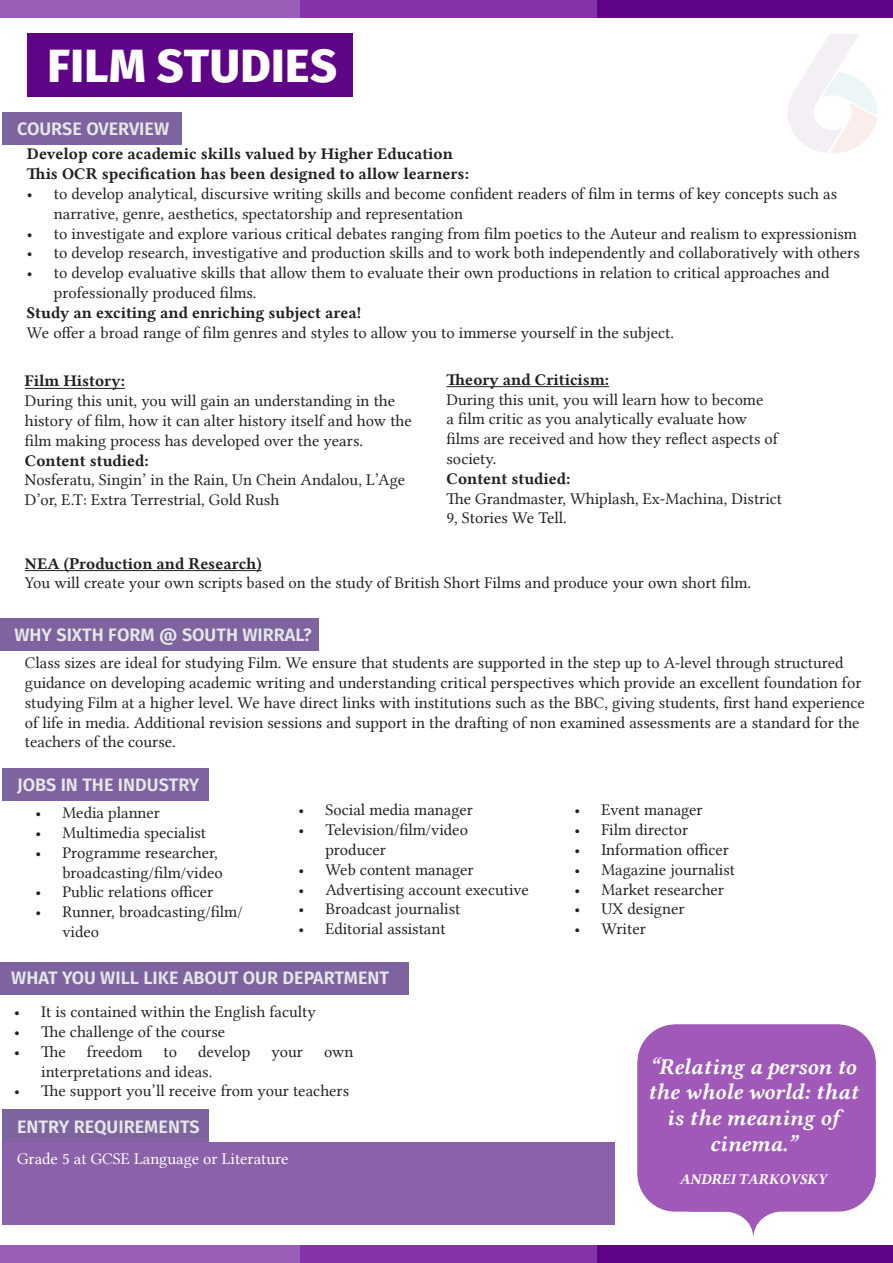
<style>
.page{position:relative;width:893px;height:1263px;background:#fff}
.page>*{position:absolute;margin:0;border:0;box-sizing:border-box;transform-origin:0 0}
.t1{font:800 46.5px "Fira Sans";letter-spacing:.01em;color:#fff}
.t2{font:22.5px/25.5px "Lin Libertine BI";color:#fff;text-align:center}
.t3{font:600 18px "Fira Sans";color:#e6e7e9}
.t4{font:16.5px/19.8px "Lin Libertine";color:#231f20}
.t5{font:16.5px "Lin Libertine B";color:#231f20}
.t6{font:16.5px "Lin Libertine";color:#fff}
.t7{font:15px "Lin Libertine BI";color:#fff}
</style>
<div class="page">
<div style="left:0;top:0;width:301px;height:17px;background:#9b5db6"></div>
<div style="left:597px;top:0;width:296px;height:17px;background:#5f0486"></div>
<div style="left:301px;top:0;width:296px;height:17px;background:#8633aa"></div>
<div style="left:0;top:1245px;width:301px;height:17px;background:#9b5db6"></div>
<div style="left:597px;top:1245px;width:296px;height:17px;background:#5f0486"></div>
<div style="left:301px;top:1245px;width:296px;height:17px;background:#8633aa"></div>
<img style="left:637px;top:1025px;width:238px;height:210px">
<div style="left:28px;top:33px;width:325px;height:64px;background:#5f0486"></div>
<div style="left:3px;top:112px;width:179px;height:32px;background:#7d649f"></div>
<div style="left:0;top:618px;width:319px;height:33px;background:#7d649f"></div>
<div style="left:3px;top:768px;width:206px;height:33px;background:#7d649f"></div>
<div style="left:0;top:962px;width:408px;height:33px;background:#7d649f"></div>
<div style="left:3px;top:1109px;width:206px;height:33px;background:#7d649f"></div>
<div style="left:3px;top:1142px;width:612px;height:83px;background:#8b61a9"></div>
<hr style="left:25px;top:388px;width:100px;height:1px;background:#231f20">
<hr style="left:446px;top:386px;width:163px;height:1px;background:#231f20">
<hr style="left:25px;top:570px;width:237px;height:1px;background:#231f20">
<p class="t1" style="left:47px;top:34px;width:291px">FILM STUDIES</p>
<p class="t3" style="left:17px;top:116px;width:154px">COURSE OVERVIEW</p>
<p class="t5" style="left:27px;top:143px;width:427px">Develop core academic skills valued by Higher Education</p>
<p class="t5" style="left:27px;top:162px;width:443px">This OCR specification has been designed to allow learners:</p>
<p class="t4" style="left:54px;top:184px;width:785px;text-indent:-27px">• to develop analytical, discursive writing skills and become confident readers of film in terms of key concepts such as narrative, genre, aesthetics, spectatorship and representation</p>
<p class="t4" style="left:27px;top:223px;width:831px">• to investigate and explore various critical debates ranging from film poetics to the Auteur and realism to expressionism</p>
<p class="t4" style="left:27px;top:243px;width:834px">• to develop research, investigative and production skills and to work both independently and collaboratively with others</p>
<p class="t4" style="left:54px;top:263px;width:777px;text-indent:-27px">• to develop evaluative skills that allow them to evaluate their own productions in relation to critical approaches and professionally produced films.</p>
<p class="t5" style="left:27px;top:301px;width:336px">Study an exciting and enriching subject area!</p>
<p class="t4" style="left:27px;top:322px;width:649px">We offer a broad range of film genres and styles to allow you to immerse yourself in the subject.</p>
<p class="t5" style="left:25px;top:370px;width:102px">Film History:</p>
<p class="t4" style="left:25px;top:391px;width:389px">During this unit, you will gain an understanding in the history of film, how it can alter history itself and how the film making process has developed over the years.</p>
<p class="t5" style="left:25px;top:449px;width:125px">Content studied:</p>
<p class="t4" style="left:25px;top:470px;width:382px">Nosferatu, Singin’ in the Rain, Un Chein Andalou, L’Age<br>D’or, E.T: Extra Terrestrial, Gold Rush</p>
<p class="t5" style="left:446px;top:368px;width:164px">Theory and Criticism:</p>
<p class="t4" style="left:446px;top:389px;width:333px">During this unit, you will learn how to become<br>a film critic as you analytically evaluate how films are received and how they reflect aspects of society.</p>
<p class="t5" style="left:446px;top:467px;width:125px">Content studied:</p>
<p class="t4" style="left:446px;top:488px;width:337px">The Grandmaster, Whiplash, Ex-Machina, District<br>9, Stories We Tell.</p>
<p class="t5" style="left:25px;top:552px;width:238px">NEA (Production and Research)</p>
<p class="t4" style="left:25px;top:573px;width:728px">You will create your own scripts based on the study of British Short Films and produce your own short film.</p>
<p class="t3" style="left:14px;top:622px;width:299px">WHY SIXTH FORM @ SOUTH WIRRAL?</p>
<p class="t4" style="left:25px;top:653px;width:842px">Class sizes are ideal for studying Film. We ensure that students are supported in the step up to A-level through structured guidance on developing academic writing and understanding critical perspectives which provide an excellent foundation for studying Film at a higher level. We have direct links with institutions such as the BBC, giving students, first hand experience of life in media. Additional revision sessions and support in the drafting of non examined assessments are a standard for the teachers of the course.</p>
<p class="t3" style="left:17px;top:772px;width:184px">JOBS IN THE INDUSTRY</p>
<p class="t4" style="left:35px;top:803px;width:126px">• Media planner</p>
<p class="t4" style="left:35px;top:823px;width:172px">• Multimedia specialist</p>
<p class="t4" style="left:62px;top:842px;width:162px;text-indent:-27px">• Programme researcher, broadcasting/film/video</p>
<p class="t4" style="left:35px;top:882px;width:179px">• Public relations officer</p>
<p class="t4" style="left:62px;top:902px;width:182px;text-indent:-27px">• Runner, broadcasting/film/ video</p>
<p class="t4" style="left:298px;top:800px;width:176px">• Social media manager</p>
<p class="t4" style="left:325px;top:820px;width:144px;text-indent:-27px">• Television/film/video producer</p>
<p class="t4" style="left:298px;top:859px;width:177px">• Web content manager</p>
<p class="t4" style="left:298px;top:879px;width:232px">• Advertising account executive</p>
<p class="t4" style="left:298px;top:899px;width:164px">• Broadcast journalist</p>
<p class="t4" style="left:298px;top:919px;width:149px">• Editorial assistant</p>
<p class="t3" style="left:11px;top:965px;width:379px">WHAT YOU WILL LIKE ABOUT OUR DEPARTMENT</p>
<p class="t4" style="left:14px;top:1002px;width:303px">• It is contained within the English faculty</p>
<p class="t4" style="left:14px;top:1022px;width:212px">• The challenge of the course</p>
<p class="t4" style="left:14px;top:1041px;width:53px">• The</p>
<p class="t4" style="left:87px;top:1041px;width:57px">freedom</p>
<p class="t4" style="left:164px;top:1041px;width:15px">to</p>
<p class="t4" style="left:198px;top:1041px;width:54px">develop</p>
<p class="t4" style="left:271px;top:1041px;width:33px">your</p>
<p class="t4" style="left:324px;top:1041px;width:31px">own</p>
<p class="t4" style="left:41px;top:1061px;width:173px">interpretations and ideas.</p>
<p class="t4" style="left:14px;top:1081px;width:336px">• The support you’ll receive from your teachers</p>
<p class="t3" style="left:17px;top:1113px;width:184px">ENTRY REQUIREMENTS</p>
<p class="t6" style="left:17px;top:1149px;width:273px">Grade 5 at GCSE Language or Literature</p>
<p class="t4" style="left:574px;top:800px;width:130px">• Event manager</p>
<p class="t4" style="left:574px;top:820px;width:115px">• Film director</p>
<p class="t4" style="left:574px;top:840px;width:156px">• Information officer</p>
<p class="t4" style="left:574px;top:859px;width:162px">• Magazine journalist</p>
<p class="t4" style="left:574px;top:879px;width:151px">• Market researcher</p>
<p class="t4" style="left:574px;top:899px;width:112px">• UX designer</p>
<p class="t4" style="left:574px;top:919px;width:73px">• Writer</p>
<p class="t2" style="left:648px;top:1053px;width:212px">“Relating a person to the whole world: that is the meaning of cinema.”</p>
<p class="t7" style="left:679px;top:1168px;width:149px">ANDREI TARKOVSKY</p>
</div>
